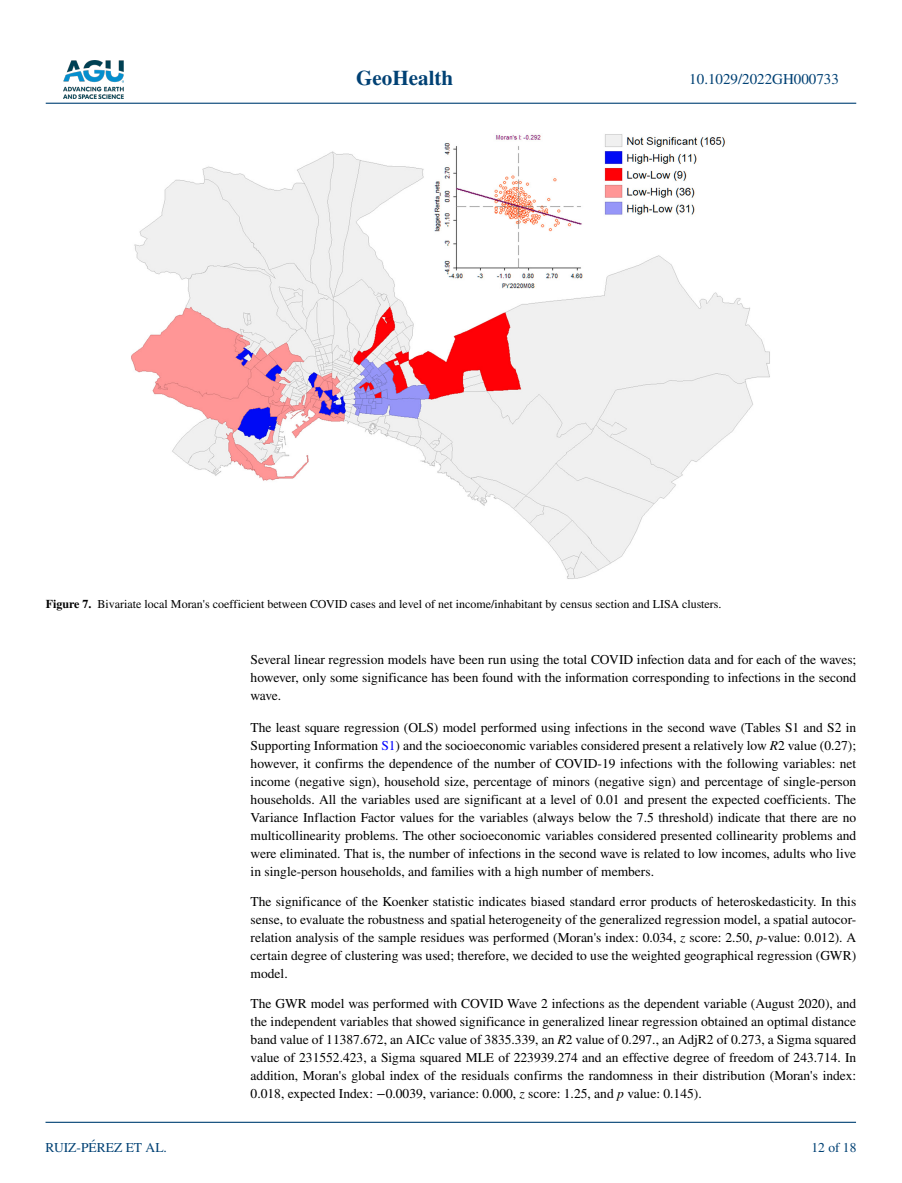
<style>
.page{position:relative;width:902px;height:1183px;background:#fff}
.page>*{position:absolute;margin:0;border:0;box-sizing:border-box;transform-origin:0 0}
.t1{font:700 21px "STIX";color:#004174}
.t2{font:15px "STIX";color:#004174}
.t3{font:13.5px/18px "STIX";color:#000;text-align:justify}
.t4{font:13.5px "STIX";color:#004174}
.t5{font:12px "STIX";color:#000}
.s1{font-weight:700}
.s2{color:#00f}
.s3{font-style:italic}
</style>
<div class="page">
<img style="left:63px;top:60px;width:60px;height:39px">
<hr style="left:46px;top:103px;width:810px;height:1px;background:#004174">
<hr style="left:45px;top:1121px;width:810px;height:1px;background:#004174">
<img style="left:131px;top:134px;width:639px;height:445px">
<h1 class="t1" style="left:356px;top:66px;width:98px">GeoHealth</h1>
<p class="t2" style="left:689px;top:69px;width:151px">10.1029/2022GH000733</p>
<p class="t5" style="left:46px;top:596px;width:677px"><span class="s1">Figure 7.</span> Bivariate local Moran's coefficient between COVID cases and level of net income/inhabitant by census section and LISA clusters.</p>
<p class="t4" style="left:45px;top:1138px;width:123px">RUIZ-PÉREZ ET AL.</p>
<p class="t3" style="left:250px;top:650px;width:607px">Several linear regression models have been run using the total COVID infection data and for each of the waves; however, only some significance has been found with the information corresponding to infections in the second wave.</p>
<p class="t3" style="left:250px;top:718px;width:607px">The least square regression (OLS) model performed using infections in the second wave (Tables S1 and S2 in Supporting Information <span class="s2">S1</span>) and the socioeconomic variables considered present a relatively low <span class="s3">R</span>2 value (0.27); however, it confirms the dependence of the number of COVID-19 infections with the following variables: net income (negative sign), household size, percentage of minors (negative sign) and percentage of single-person households. All the variables used are significant at a level of 0.01 and present the expected coefficients. The Variance Inflaction Factor values for the variables (always below the 7.5 threshold) indicate that there are no multicollinearity problems. The other socioeconomic variables considered presented collinearity problems and were eliminated. That is, the number of infections in the second wave is related to low incomes, adults who live in single-person households, and families with a high number of members.</p>
<p class="t3" style="left:250px;top:892px;width:607px">The significance of the Koenker statistic indicates biased standard error products of heteroskedasticity. In this sense, to evaluate the robustness and spatial heterogeneity of the generalized regression model, a spatial autocor&shy;relation analysis of the sample residues was performed (Moran's index: 0.034, <span class="s3">z</span> score: 2.50, <span class="s3">p</span>-value: 0.012). A certain degree of clustering was used; therefore, we decided to use the weighted geographical regression (GWR) model.</p>
<p class="t3" style="left:250px;top:994px;width:607px">The GWR model was performed with COVID Wave 2 infections as the dependent variable (August 2020), and the independent variables that showed significance in generalized linear regression obtained an optimal distance band value of 11387.672, an AICc value of 3835.339, an <span class="s3">R</span>2 value of 0.297., an AdjR2 of 0.273, a Sigma squared value of 231552.423, a Sigma squared MLE of 223939.274 and an effective degree of freedom of 243.714. In addition, Moran's global index of the residuals confirms the randomness in their distribution (Moran's index:<br>0.018, expected Index: −0.0039, variance: 0.000, <span class="s3">z</span> score: 1.25, and <span class="s3">p</span> value: 0.145).</p>
<p class="t4" style="left:811px;top:1138px;width:46px">12 of 18</p>
</div>
